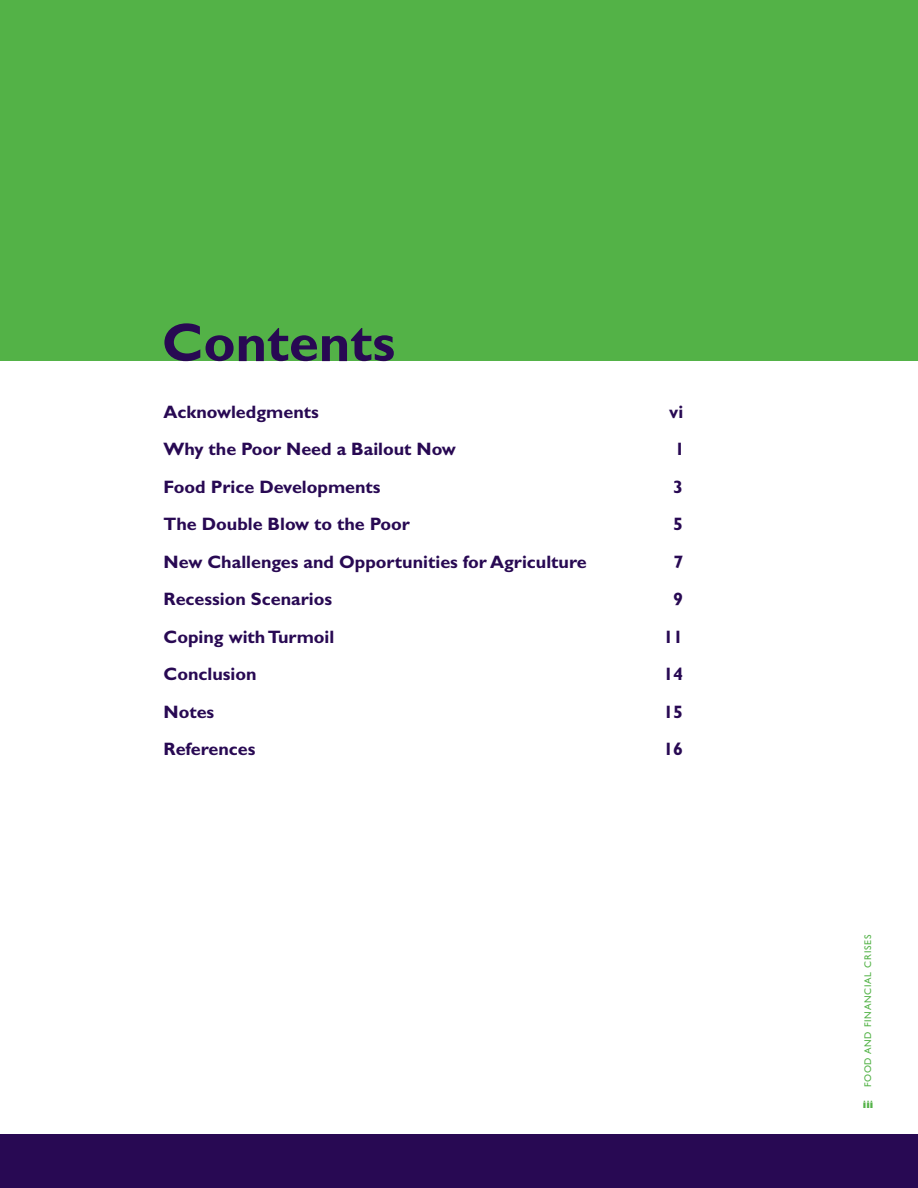
<style>
.page{position:relative;width:918px;height:1188px;background:#fff}
.page>*{position:absolute;margin:0;border:0;box-sizing:border-box;transform-origin:0 0}
.t1{font:700 54px "Gill Sans";color:#280953}
.t2{font:700 18px "Gill Sans";color:#280953}
.t3{font:800 10.5px "Gill Sans";color:#53b247}
.t4{font:9.75px "Gill Sans";letter-spacing:.075em;color:#53b247}
</style>
<div class="page">
<div style="left:0;top:0;width:918px;height:361px;background:#53b247"></div>
<div style="left:0;top:1134px;width:918px;height:54px;background:#280953"></div>
<h1 class="t1" style="left:162px;top:322px;width:235px">Contents</h1>
<p class="t2" style="left:164px;top:405px;width:157px">Acknowledgments</p>
<p class="t2" style="left:669px;top:405px;width:16px">vi</p>
<p class="t2" style="left:164px;top:442px;width:294px">Why the Poor Need a Bailout Now</p>
<p class="t2" style="left:675px;top:442px;width:11px">1</p>
<p class="t2" style="left:164px;top:480px;width:219px">Food Price Developments</p>
<p class="t2" style="left:673px;top:480px;width:11px">3</p>
<p class="t2" style="left:164px;top:517px;width:248px">The Double Blow to the Poor</p>
<p class="t2" style="left:673px;top:517px;width:11px">5</p>
<p class="t2" style="left:164px;top:555px;width:425px">New Challenges and Opportunities for Agriculture</p>
<p class="t2" style="left:673px;top:555px;width:11px">7</p>
<p class="t2" style="left:164px;top:592px;width:170px">Recession Scenarios</p>
<p class="t2" style="left:673px;top:592px;width:11px">9</p>
<p class="t2" style="left:164px;top:630px;width:172px">Coping withTurmoil</p>
<p class="t2" style="left:663px;top:630px;width:21px">11</p>
<p class="t2" style="left:164px;top:667px;width:95px">Conclusion</p>
<p class="t2" style="left:663px;top:667px;width:21px">14</p>
<p class="t2" style="left:164px;top:705px;width:52px">Notes</p>
<p class="t2" style="left:663px;top:705px;width:21px">15</p>
<p class="t2" style="left:164px;top:742px;width:94px">References</p>
<p class="t2" style="left:663px;top:742px;width:21px">16</p>
<p class="t4" style="left:864px;top:1087px;width:154px;rotate:-90deg">FOOD AND FINANCIAL CRISES</p>
<p class="t3" style="left:863px;top:1100px;width:12px">iii</p>
</div>
